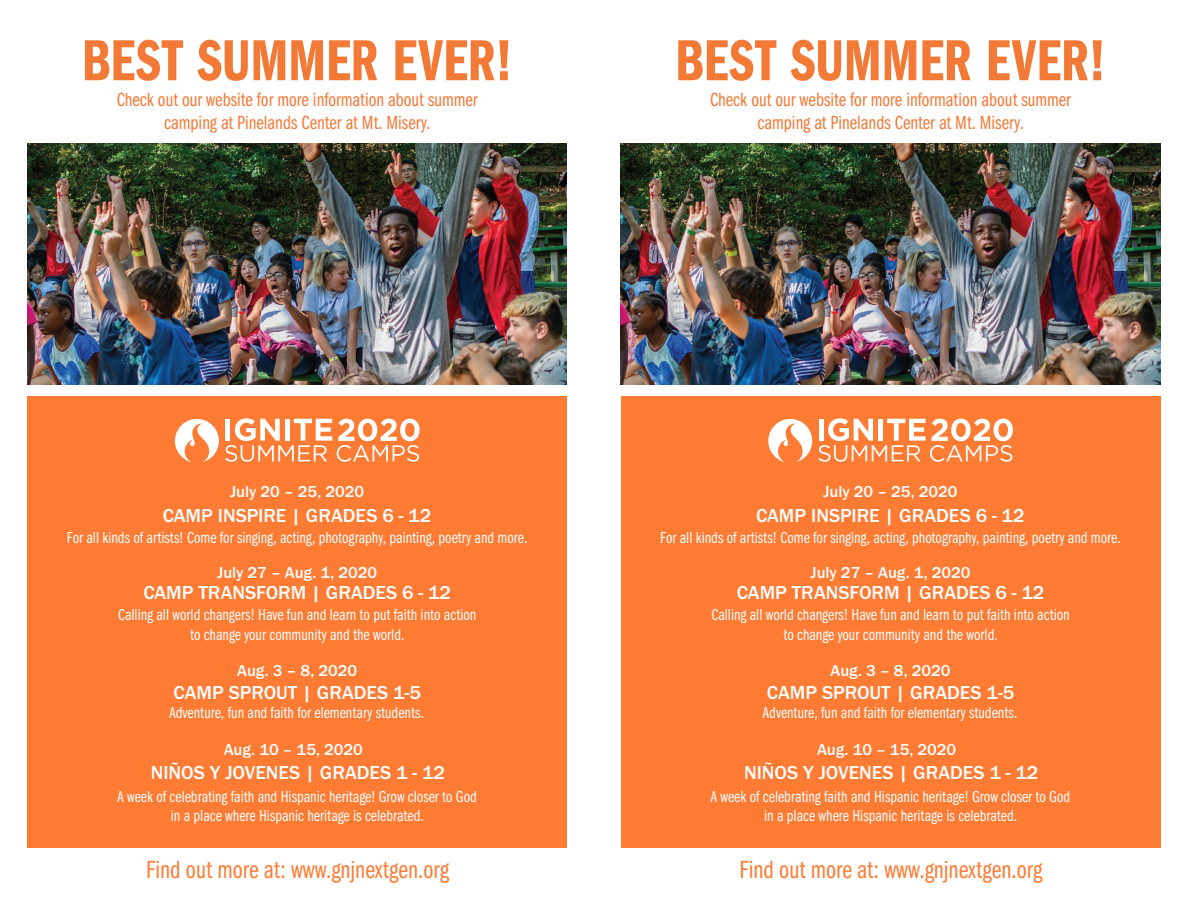
<style>
.page{position:relative;width:1188px;height:918px;background:#fff}
.page>*{position:absolute;margin:0;border:0;box-sizing:border-box;transform-origin:0 0}
.t1{font:59.85px "Franklin Gothic URW Com Dem";color:#f37937}
.t2{font:25.65px "Franklin Gothic URW Com Boo";color:#fe7b33}
.t3{font:19.65px "Franklin Gothic URW Com Boo";color:#f37937}
.t4{font:500 19.5px "Franklin Gothic URW";color:#fff}
.t5{font:16.5px "Franklin Gothic URW Com Boo";color:#fff}
.t6{font:500 16.5px "Franklin Gothic URW";color:#fff}
</style>
<div class="page">
<img style="left:28px;top:144px;width:539px;height:241px">
<div style="left:28px;top:396px;width:539px;height:452px;background:#fe7b33"></div>
<svg style="left:225px;top:419px;width:195px;height:43px"></svg>
<svg style="left:175px;top:419px;width:44px;height:43px"></svg>
<img style="left:621px;top:144px;width:539px;height:241px">
<div style="left:621px;top:396px;width:539px;height:452px;background:#fe7b33"></div>
<svg style="left:818px;top:419px;width:195px;height:43px"></svg>
<svg style="left:768px;top:419px;width:44px;height:43px"></svg>
<p class="t1" style="left:82px;top:19px;width:432px">BEST SUMMER EVER!</p>
<p class="t3" style="left:117px;top:86px;width:362px">Check out our website for more information about summer</p>
<p class="t3" style="left:164px;top:110px;width:268px">camping at Pinelands Center at Mt. Misery.</p>
<p class="t1" style="left:675px;top:19px;width:432px">BEST SUMMER EVER!</p>
<p class="t3" style="left:710px;top:86px;width:362px">Check out our website for more information about summer</p>
<p class="t3" style="left:757px;top:110px;width:268px">camping at Pinelands Center at Mt. Misery.</p>
<p class="t6" style="left:230px;top:482px;width:136px">July 20 – 25, 2020</p>
<p class="t6" style="left:824px;top:482px;width:136px">July 20 – 25, 2020</p>
<p class="t4" style="left:163px;top:503px;width:270px">CAMP INSPIRE | GRADES 6 - 12</p>
<p class="t4" style="left:756px;top:503px;width:270px">CAMP INSPIRE | GRADES 6 - 12</p>
<p class="t5" style="left:67px;top:526px;width:462px">For all kinds of artists! Come for singing, acting, photography, painting, poetry and more.</p>
<p class="t5" style="left:660px;top:526px;width:462px">For all kinds of artists! Come for singing, acting, photography, painting, poetry and more.</p>
<p class="t6" style="left:217px;top:562px;width:162px">July 27 – Aug. 1, 2020</p>
<p class="t6" style="left:811px;top:562px;width:162px">July 27 – Aug. 1, 2020</p>
<p class="t4" style="left:143px;top:581px;width:309px">CAMP TRANSFORM | GRADES 6 - 12</p>
<p class="t5" style="left:118px;top:603px;width:360px">Calling all world changers! Have fun and learn to put faith into action</p>
<p class="t5" style="left:190px;top:623px;width:216px">to change your community and the world.</p>
<p class="t4" style="left:737px;top:581px;width:309px">CAMP TRANSFORM | GRADES 6 - 12</p>
<p class="t5" style="left:711px;top:603px;width:360px">Calling all world changers! Have fun and learn to put faith into action</p>
<p class="t5" style="left:783px;top:623px;width:216px">to change your community and the world.</p>
<p class="t6" style="left:237px;top:660px;width:121px">Aug. 3 – 8, 2020</p>
<p class="t6" style="left:831px;top:660px;width:121px">Aug. 3 – 8, 2020</p>
<p class="t4" style="left:174px;top:680px;width:249px">CAMP SPROUT | GRADES 1-5</p>
<p class="t5" style="left:170px;top:702px;width:256px">Adventure, fun and faith for elementary students.</p>
<p class="t4" style="left:767px;top:680px;width:249px">CAMP SPROUT | GRADES 1-5</p>
<p class="t5" style="left:763px;top:702px;width:256px">Adventure, fun and faith for elementary students.</p>
<p class="t6" style="left:224px;top:739px;width:141px">Aug. 10 – 15, 2020</p>
<p class="t6" style="left:817px;top:739px;width:141px">Aug. 10 – 15, 2020</p>
<p class="t4" style="left:151px;top:761px;width:296px">NIÑOS Y JOVENES | GRADES 1 - 12</p>
<p class="t5" style="left:118px;top:785px;width:361px">A week of celebrating faith and Hispanic heritage! Grow closer to God</p>
<p class="t5" style="left:171px;top:805px;width:254px">in a place where Hispanic heritage is celebrated.</p>
<p class="t4" style="left:744px;top:761px;width:296px">NIÑOS Y JOVENES | GRADES 1 - 12</p>
<p class="t5" style="left:711px;top:785px;width:361px">A week of celebrating faith and Hispanic heritage! Grow closer to God</p>
<p class="t5" style="left:764px;top:805px;width:254px">in a place where Hispanic heritage is celebrated.</p>
<p class="t2" style="left:146px;top:852px;width:304px">Find out more at: www.gnjnextgen.org</p>
<p class="t2" style="left:739px;top:852px;width:304px">Find out more at: www.gnjnextgen.org</p>
</div>
